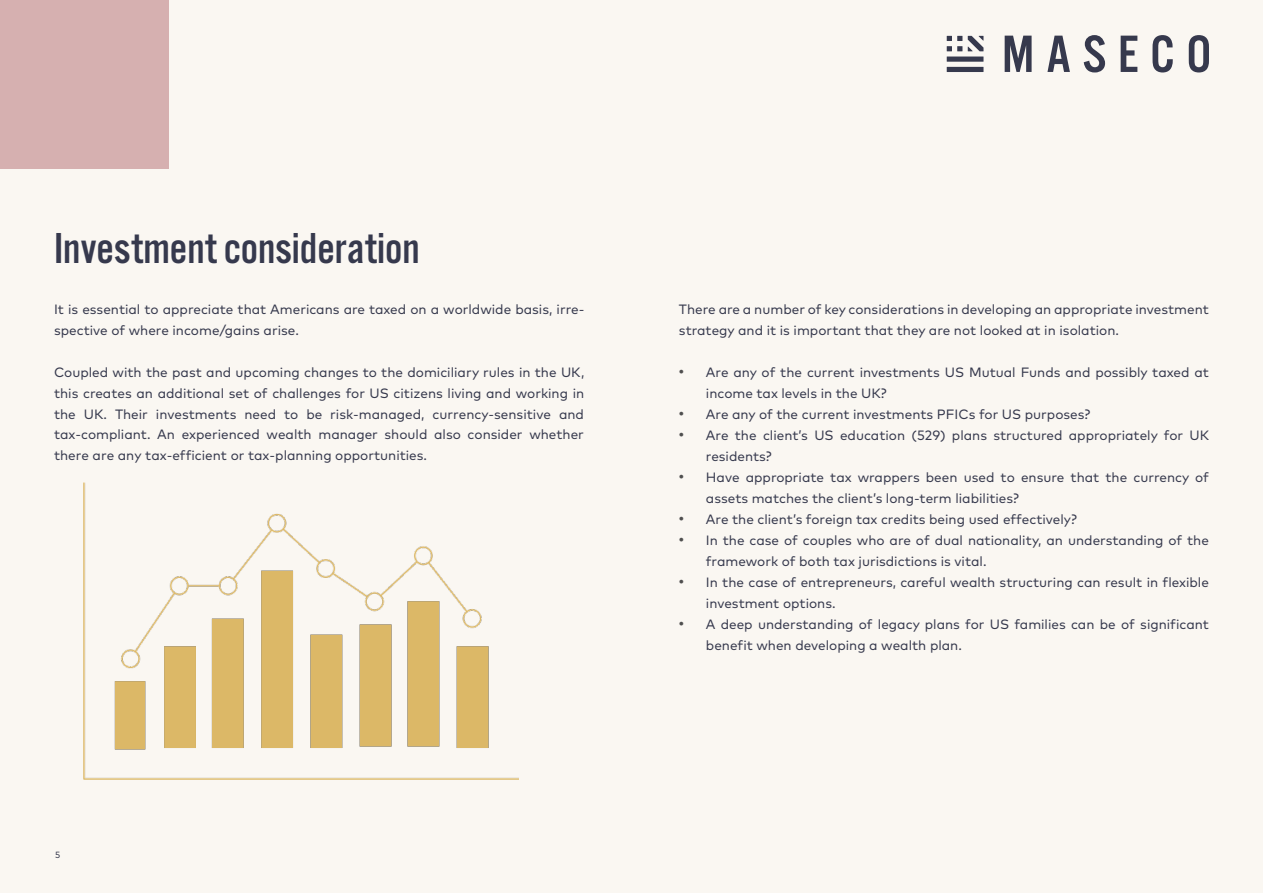
<style>
.page{position:relative;width:1263px;height:893px;background:#faf7f2}
.page>*{position:absolute;margin:0;border:0;box-sizing:border-box;transform-origin:0 0}
.t1{font:45px "Alternate Gothic Pro No 3";color:#36394d}
.t2{font:13.5px/21px "Mark Pro";color:#36394d}
.t3{font:9px "Mark Pro";color:#36394d}
.s1{font-family:"Arial";font-size:15px;color:#4f4f4f}
</style>
<div class="page">
<svg style="left:947px;top:36px;width:15px;height:15px"></svg>
<svg style="left:968px;top:36px;width:15px;height:15px"></svg>
<div style="left:947px;top:57px;width:36px;height:5px;background:#36394d"></div>
<div style="left:947px;top:67px;width:36px;height:5px;background:#36394d"></div>
<svg style="left:1121px;top:36px;width:16px;height:36px"></svg>
<svg style="left:1152px;top:35px;width:21px;height:37px"></svg>
<svg style="left:1189px;top:35px;width:20px;height:37px"></svg>
<svg style="left:1047px;top:36px;width:23px;height:36px"></svg>
<svg style="left:1005px;top:36px;width:26px;height:36px"></svg>
<svg style="left:1084px;top:35px;width:21px;height:37px"></svg>
<div style="left:0;top:0;width:169px;height:169px;background:#d6b0b0"></div>
<img style="left:83px;top:483px;width:436px;height:296px">
<p class="t1" style="left:54px;top:226px;width:367px">Investment consideration</p>
<p class="t2" style="left:54px;top:297px;width:532px">It is essential to appreciate that Americans are taxed on a worldwide basis, irre&shy;spective of where income/gains arise.</p>
<p class="t2" style="left:54px;top:360px;width:532px;text-align:justify">Coupled with the past and upcoming changes to the domiciliary rules in the UK, this creates an additional set of challenges for US citizens living and working in the UK. Their investments need to be risk-managed, currency-sensitive and tax-compliant. An experienced wealth manager should also consider whether there are any tax-efficient or tax-planning opportunities.</p>
<p class="t3" style="left:55px;top:848px;width:7px">5</p>
<p class="t2" style="left:679px;top:297px;width:531px">There are a number of key considerations in developing an appropriate investment strategy and it is important that they are not looked at in isolation.</p>
<p class="t2" style="left:706px;top:360px;width:504px;text-indent:-27px"><span class="s1">•</span> Are any of the current investments US Mutual Funds and possibly taxed at income tax levels in the UK?</p>
<p class="t2" style="left:679px;top:402px;width:413px"><span class="s1">•</span> Are any of the current investments PFICs for US purposes?</p>
<p class="t2" style="left:706px;top:423px;width:505px;text-indent:-27px"><span class="s1">•</span> Are the client’s US education (529) plans structured appropriately for UK residents?</p>
<p class="t2" style="left:706px;top:465px;width:504px;text-indent:-27px"><span class="s1">•</span> Have appropriate tax wrappers been used to ensure that the currency of assets matches the client’s long-term liabilities?</p>
<p class="t2" style="left:679px;top:507px;width:399px"><span class="s1">•</span> Are the client’s foreign tax credits being used effectively?</p>
<p class="t2" style="left:706px;top:528px;width:504px;text-indent:-27px"><span class="s1">•</span> In the case of couples who are of dual nationality, an understanding of the framework of both tax jurisdictions is vital.</p>
<p class="t2" style="left:706px;top:570px;width:504px;text-indent:-27px"><span class="s1">•</span> In the case of entrepreneurs, careful wealth structuring can result in flexible investment options.</p>
<p class="t2" style="left:706px;top:612px;width:504px;text-indent:-27px"><span class="s1">•</span> A deep understanding of legacy plans for US families can be of significant benefit when developing a wealth plan.</p>
</div>
